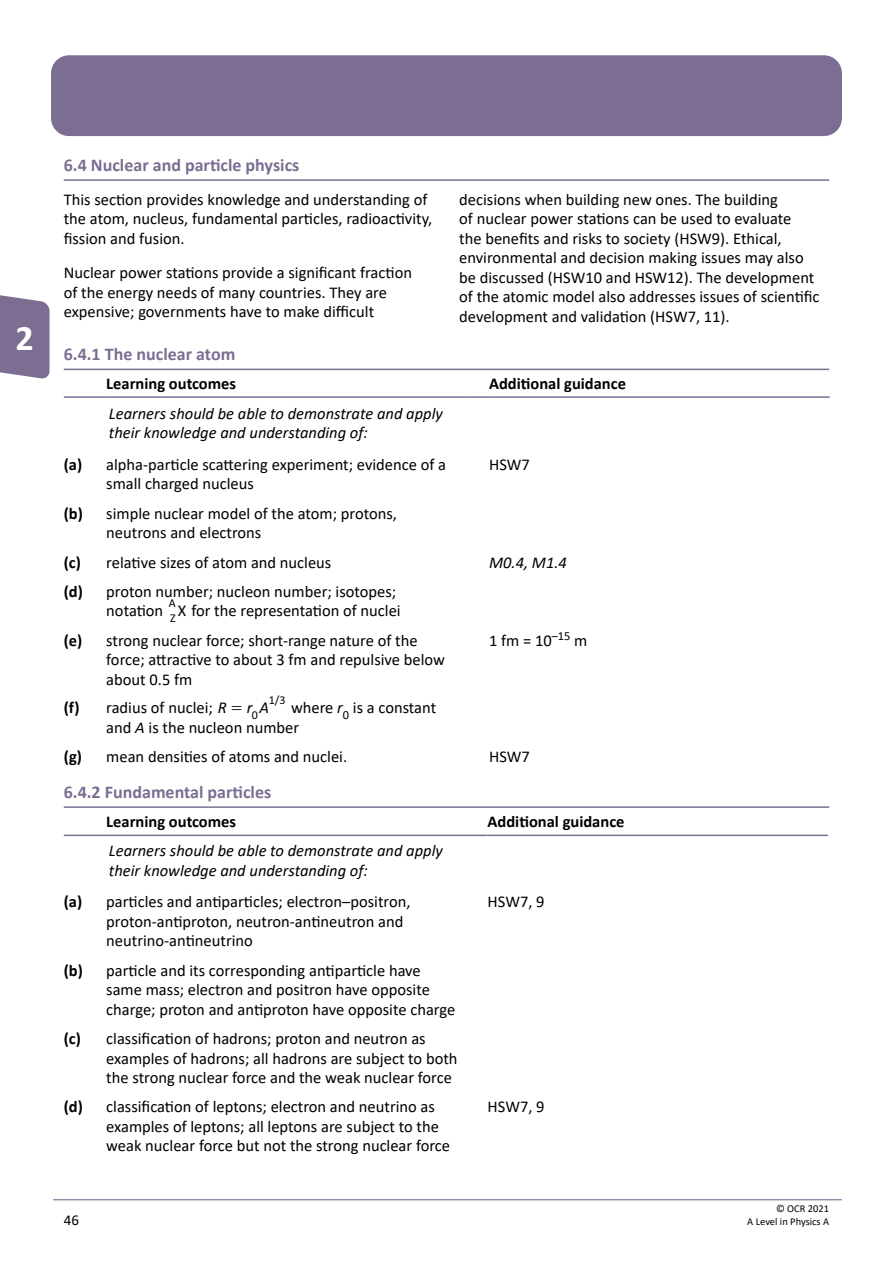
<style>
.page{position:relative;width:893px;height:1263px;background:#fff}
.page>*{position:absolute;margin:0;border:0;box-sizing:border-box;transform-origin:0 0}
.t1{font:700 36px "Calibri";color:#fff}
.Heading3{font:700 18px "Calibri";color:#7b6e92}
.BodyText{font:16.5px/19.5px "Calibri";color:#000}
.t2{font:italic 16.5px/19.5px "Calibri";color:#000}
.BodyText-2{font:700 16.5px "Calibri";color:#000}
.t3{font:16.5px "MM Times Roman";color:#000}
.t4{font:15px "Calibri";color:#000}
.t5{font:12px "Calibri 45";color:#000}
.t6{font:12px "Calibri 44";color:#000}
.t7{font:10.5px "Calibri";color:#000}
.s1{font-family:"Calibri 44"}
.s2{font-family:"Calibri Italic 88"}
.s3{font-style:italic}
</style>
<div class="page">
<hr style="left:53px;top:1199px;width:789px;height:1px;background:#7b6e92">
<div style="left:51px;top:55px;width:791px;height:81px;background:#7b6e92;border-radius:18px"></div>
<svg style="left:0;top:295px;width:50px;height:84px;background:#877c9c"></svg>
<hr style="left:64px;top:179px;width:765px;height:2px;background:#7b6e92">
<hr style="left:64px;top:369px;width:765px;height:1px;background:#7b6e92">
<hr style="left:64px;top:806px;width:765px;height:2px;background:#7b6e92">
<hr style="left:64px;top:396px;width:42px;height:2px;background:#7b6e92">
<hr style="left:106px;top:396px;width:362px;height:2px;background:#7b6e92">
<hr style="left:468px;top:396px;width:21px;height:2px;background:#7b6e92">
<hr style="left:489px;top:396px;width:341px;height:2px;background:#7b6e92">
<hr style="left:64px;top:835px;width:42px;height:1px;background:#7b6e92">
<hr style="left:106px;top:835px;width:360px;height:1px;background:#7b6e92">
<svg style="left:466px;top:835px;width:22px;height:1px"></svg>
<hr style="left:488px;top:835px;width:340px;height:1px;background:#7b6e92">
<h1 class="t1" style="left:16px;top:312px;width:20px">2</h1>
<h2 class="Heading3" style="left:64px;top:152px;width:237px">6.4 Nuclear and particle physics</h2>
<p class="BodyText" style="left:64px;top:189px;width:370px">This section provides knowledge and understanding of the atom, nucleus, fundamental particles, radioactivity, fission and fusion.</p>
<p class="BodyText" style="left:64px;top:262px;width:350px">Nuclear power stations provide a significant fraction of the energy needs of many countries. They are expensive; governments have to make difficult</p>
<p class="BodyText" style="left:459px;top:189px;width:362px">decisions when building new ones. The building<br>of nuclear power stations can be used to evaluate<br>the benefits and risks to society (HSW9). Ethical, environmental and decision making issues may also be discussed (HSW10 and HSW12). The development of the atomic model also addresses issues of scientific development and validation (HSW7, 11).</p>
<h2 class="Heading3" style="left:64px;top:341px;width:173px">6.4.1 The nuclear atom</h2>
<p class="BodyText-2" style="left:106px;top:371px;width:131px">Learning outcomes</p>
<p class="BodyText-2" style="left:489px;top:371px;width:138px">Additional guidance</p>
<p class="t2" style="left:109px;top:403px;width:335px">Learners should be able to demonstrate and apply their knowledge and understanding of:</p>
<p class="BodyText-2" style="left:64px;top:453px;width:20px">(a)</p>
<p class="BodyText" style="left:106px;top:454px;width:341px">alpha-particle scattering experiment; evidence of a small charged nucleus</p>
<p class="BodyText" style="left:489px;top:454px;width:42px">HSW7</p>
<p class="BodyText-2" style="left:64px;top:501px;width:21px">(b)</p>
<p class="BodyText" style="left:106px;top:503px;width:292px">simple nuclear model of the atom; protons, neutrons and electrons</p>
<p class="BodyText-2" style="left:64px;top:550px;width:19px">(c)</p>
<p class="BodyText" style="left:106px;top:552px;width:227px">relative sizes of atom and nucleus</p>
<p class="t2" style="left:489px;top:552px;width:79px">M0.4, M1.4</p>
<p class="BodyText-2" style="left:64px;top:580px;width:21px">(d)</p>
<p class="BodyText" style="left:106px;top:581px;width:296px">proton number; nucleon number; isotopes; notation <span class="s1">X</span><sub>Z</sub> for the representation of nuclei</p>
<p class="t6" style="left:169px;top:594px;width:8px">A</p>
<p class="BodyText-2" style="left:64px;top:629px;width:20px">(e)</p>
<p class="BodyText" style="left:106px;top:630px;width:340px">strong nuclear force; short-range nature of the force; attractive to about 3 fm and repulsive below about 0.5 fm</p>
<p class="BodyText" style="left:489px;top:630px;width:100px">1 fm = 10<sup>–15</sup> m</p>
<p class="BodyText-2" style="left:64px;top:696px;width:17px">(f)</p>
<p class="BodyText" style="left:106px;top:698px;width:164px">radius of nuclei; <span class="s2">R r A</span></p>
<p class="t5" style="left:275px;top:691px;width:6px">/</p>
<p class="t5" style="left:269px;top:691px;width:18px">1 3</p>
<p class="BodyText" style="left:106px;top:698px;width:331px;text-indent:185px">where <span class="s3">r</span><sub>0</sub> is a constant and <span class="s3">A</span> is the nucleon number</p>
<p class="t3" style="left:231px;top:700px;width:13px">=</p>
<p class="t5" style="left:252px;top:707px;width:8px">0</p>
<p class="BodyText-2" style="left:64px;top:745px;width:20px">(g)</p>
<p class="BodyText" style="left:106px;top:747px;width:242px">mean densities of atoms and nuclei.</p>
<p class="BodyText" style="left:489px;top:747px;width:42px">HSW7</p>
<h2 class="Heading3" style="left:64px;top:779px;width:209px">6.4.2 Fundamental particles</h2>
<p class="BodyText-2" style="left:106px;top:810px;width:131px">Learning outcomes</p>
<p class="BodyText-2" style="left:488px;top:810px;width:138px">Additional guidance</p>
<p class="t2" style="left:109px;top:840px;width:335px">Learners should be able to demonstrate and apply their knowledge and understanding of:</p>
<p class="BodyText-2" style="left:64px;top:890px;width:20px">(a)</p>
<p class="BodyText" style="left:106px;top:892px;width:306px">particles and antiparticles; electron–positron, proton-antiproton, neutron-antineutron and neutrino-antineutrino</p>
<p class="BodyText" style="left:488px;top:892px;width:59px">HSW7, 9</p>
<p class="BodyText-2" style="left:64px;top:958px;width:21px">(b)</p>
<p class="BodyText" style="left:106px;top:960px;width:351px">particle and its corresponding antiparticle have same mass; electron and positron have opposite charge; proton and antiproton have opposite charge</p>
<p class="BodyText-2" style="left:64px;top:1027px;width:19px">(c)</p>
<p class="BodyText" style="left:106px;top:1028px;width:353px">classification of hadrons; proton and neutron as examples of hadrons; all hadrons are subject to both the strong nuclear force and the weak nuclear force</p>
<p class="BodyText-2" style="left:64px;top:1095px;width:21px">(d)</p>
<p class="BodyText" style="left:106px;top:1097px;width:345px">classification of leptons; electron and neutrino as examples of leptons; all leptons are subject to the weak nuclear force but not the strong nuclear force</p>
<p class="BodyText" style="left:488px;top:1097px;width:59px">HSW7, 9</p>
<p class="t7" style="left:776px;top:1201px;width:55px">© OCR 2021</p>
<p class="t4" style="left:64px;top:1209px;width:17px">46</p>
<p class="t7" style="left:747px;top:1214px;width:83px">A Level in Physics A</p>
</div>
